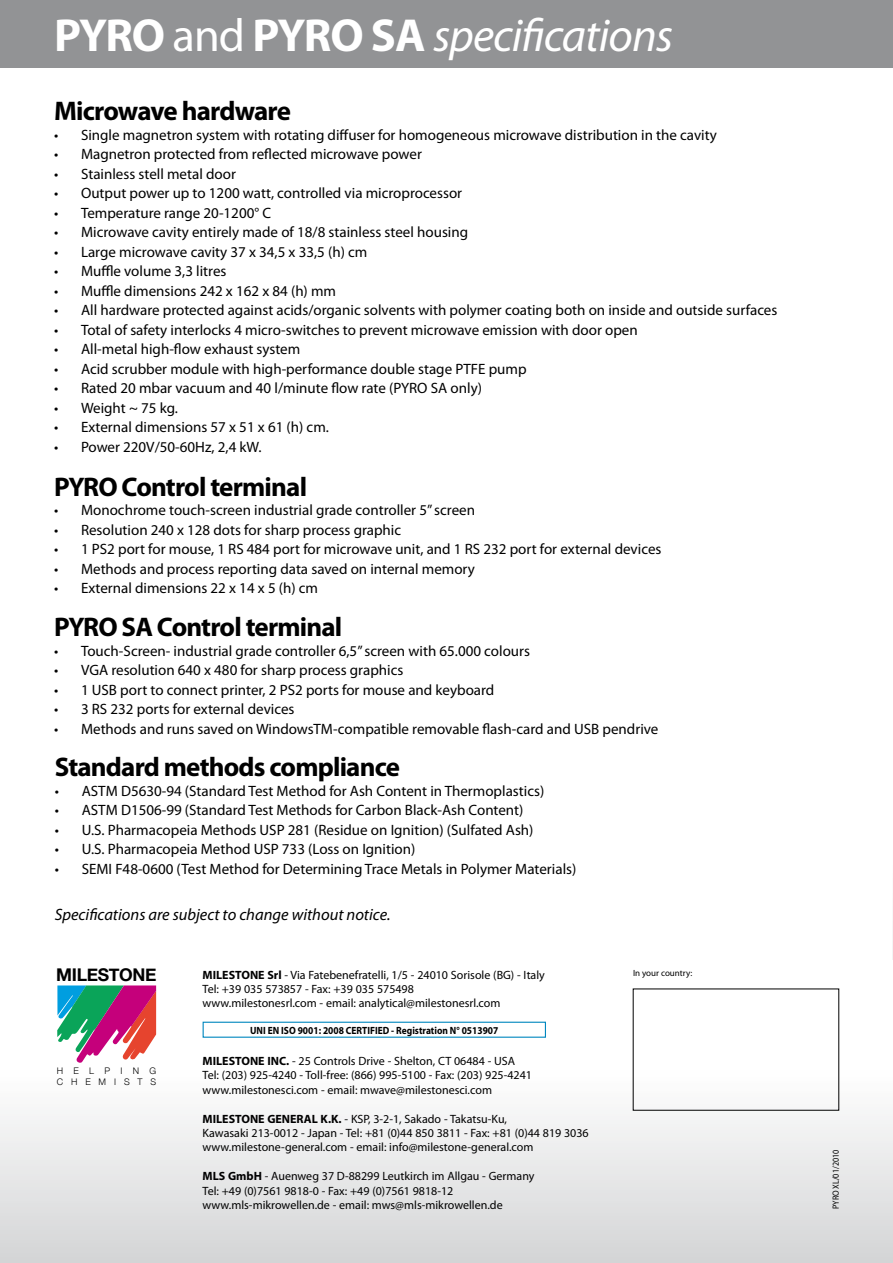
<style>
.page{position:relative;width:893px;height:1263px;background:#fff}
.page>*{position:absolute;margin:0;border:0;box-sizing:border-box;transform-origin:0 0}
.t1{font:italic 46.5px "Myriad Pro";letter-spacing:-.02em;color:#fff}
.t2{font:700 27px "Myriad Pro";letter-spacing:-.03em;color:#000}
.t3{font:700 17.55px "Helvetica Neue";letter-spacing:-.02em;color:#000}
.t4{font:italic 16.5px "Myriad Pro";color:#000}
.t5{font:15px "Myriad Pro";color:#000}
.t6{font:12px/14.4px "Myriad Pro";color:#000}
.t7{font:700 10.5px "Myriad Pro";color:#000;scale:.9 1}
.t8{font:300 9px/10.9px "Helvetica Neue";letter-spacing:.875em;color:#000}
.t9{font:9px "Myriad Pro";color:#000;scale:.9 1}
.t10{font:9px "Myriad Pro";color:#000}
.s1{font-weight:700;font-style:normal}
.s2{font-style:normal}
.s3{font-weight:700}
</style>
<div class="page">
<div style="left:0;top:960px;width:893px;height:303px;background:linear-gradient(to bottom,#fff,#d9dadb)"></div>
<div style="left:203px;top:1022px;width:342px;height:15px;background:#fff"></div>
<div style="left:203px;top:1022px;width:343px;height:16px;border:1px solid #0087bf"></div>
<svg style="left:57px;top:985px;width:99px;height:79px"></svg>
<div style="left:0;top:0;width:893px;height:68px;background:#929395"></div>
<h1 class="t1" style="left:54px;top:6px;width:621px"><span class="s1">PYRO</span> <span class="s2">and</span> <span class="s1">PYRO SA</span> specifications</h1>
<h2 class="t2" style="left:54px;top:93px;width:239px">Microwave hardware</h2>
<p class="t5" style="left:54px;top:126px;width:664px">• Single magnetron system with rotating diffuser for homogeneous microwave distribution in the cavity</p>
<p class="t5" style="left:54px;top:146px;width:369px">• Magnetron protected from reflected microwave power</p>
<p class="t5" style="left:54px;top:165px;width:183px">• Stainless stell metal door</p>
<p class="t5" style="left:54px;top:185px;width:410px">• Output power up to 1200 watt, controlled via microprocessor</p>
<p class="t5" style="left:54px;top:204px;width:219px">• Temperature range 20-1200° C</p>
<p class="t5" style="left:54px;top:224px;width:416px">• Microwave cavity entirely made of 18/8 stainless steel housing</p>
<p class="t5" style="left:54px;top:243px;width:315px">• Large microwave cavity 37 x 34,5 x 33,5 (h) cm</p>
<p class="t5" style="left:54px;top:263px;width:174px">• Muffle volume 3,3 litres</p>
<p class="t5" style="left:54px;top:282px;width:284px">• Muffle dimensions 242 x 162 x 84 (h) mm</p>
<p class="t5" style="left:54px;top:302px;width:725px">• All hardware protected against acids/organic solvents with polymer coating both on inside and outside surfaces</p>
<p class="t5" style="left:54px;top:321px;width:585px">• Total of safety interlocks 4 micro-switches to prevent microwave emission with door open</p>
<p class="t5" style="left:54px;top:341px;width:248px">• All-metal high-flow exhaust system</p>
<p class="t5" style="left:54px;top:360px;width:474px">• Acid scrubber module with high-performance double stage PTFE pump</p>
<p class="t5" style="left:54px;top:380px;width:429px">• Rated 20 mbar vacuum and 40 l/minute flow rate (PYRO SA only)</p>
<p class="t5" style="left:54px;top:399px;width:126px">• Weight ~ 75 kg.</p>
<p class="t5" style="left:54px;top:419px;width:276px">• External dimensions 57 x 51 x 61 (h) cm.</p>
<p class="t5" style="left:54px;top:438px;width:209px">• Power 220V/50-60Hz, 2,4 kW.</p>
<h2 class="t2" style="left:54px;top:469px;width:255px">PYRO Control terminal</h2>
<p class="t5" style="left:54px;top:502px;width:422px">• Monochrome touch-screen industrial grade controller 5” screen</p>
<p class="t5" style="left:54px;top:521px;width:349px">• Resolution 240 x 128 dots for sharp process graphic</p>
<p class="t5" style="left:54px;top:541px;width:609px">• 1 PS2 port for mouse, 1 RS 484 port for microwave unit, and 1 RS 232 port for external devices</p>
<p class="t5" style="left:54px;top:560px;width:422px">• Methods and process reporting data saved on internal memory</p>
<p class="t5" style="left:54px;top:580px;width:266px">• External dimensions 22 x 14 x 5 (h) cm</p>
<h2 class="t2" style="left:54px;top:609px;width:290px">PYRO SA Control terminal</h2>
<p class="t5" style="left:54px;top:642px;width:477px">• Touch-Screen- industrial grade controller 6,5” screen with 65.000 colours</p>
<p class="t5" style="left:54px;top:662px;width:351px">• VGA resolution 640 x 480 for sharp process graphics</p>
<p class="t5" style="left:54px;top:681px;width:442px">• 1 USB port to connect printer, 2 PS2 ports for mouse and keyboard</p>
<p class="t5" style="left:54px;top:701px;width:242px">• 3 RS 232 ports for external devices</p>
<p class="t5" style="left:54px;top:720px;width:606px">• Methods and runs saved on WindowsTM-compatible removable flash-card and USB pendrive</p>
<h2 class="t2" style="left:55px;top:750px;width:347px">Standard methods compliance</h2>
<p class="t5" style="left:55px;top:783px;width:491px">• ASTM D5630-94 (Standard Test Method for Ash Content in Thermoplastics)</p>
<p class="t5" style="left:55px;top:802px;width:470px">• ASTM D1506-99 (Standard Test Methods for Carbon Black-Ash Content)</p>
<p class="t5" style="left:55px;top:822px;width:480px">• U.S. Pharmacopeia Methods USP 281 (Residue on Ignition) (Sulfated Ash)</p>
<p class="t5" style="left:55px;top:841px;width:362px">• U.S. Pharmacopeia Method USP 733 (Loss on Ignition)</p>
<p class="t5" style="left:55px;top:861px;width:523px">• SEMI F48-0600 (Test Method for Determining Trace Metals in Polymer Materials)</p>
<p class="t4" style="left:55px;top:905px;width:337px">Specifications are subject to change without notice.</p>
<p class="t3" style="left:56px;top:964px;width:102px">MILESTONE</p>
<p class="t10" style="left:633px;top:968px;width:61px">In your country:</p>
<p class="t6" style="left:203px;top:967px;width:344px"><span class="s3">MILESTONE Srl</span> - Via Fatebenefratelli, 1/5 - 24010 Sorisole (BG) - Italy<br>Tel: +39 035 573857 - Fax: +39 035 575498<br>www.milestonesrl.com - email: analytical@milestonesrl.com</p>
<p class="t8" style="left:57px;top:1065px;width:101px">HELPING<br>CHEMISTS</p>
<p class="t7" style="left:250px;top:1024px;width:277px">UNI EN ISO 9001: 2008 CERTIFIED - Registration N° 0513907</p>
<p class="t6" style="left:203px;top:1054px;width:331px"><span class="s3">MILESTONE INC.</span> - 25 Controls Drive - Shelton, CT 06484 - USA<br>Tel: (203) 925-4240 - Toll-free: (866) 995-5100 - Fax: (203) 925-4241 www.milestonesci.com - email: mwave@milestonesci.com</p>
<p class="t6" style="left:203px;top:1111px;width:388px"><span class="s3">MILESTONE GENERAL K.K.</span> - KSP, 3-2-1, Sakado - Takatsu-Ku,<br>Kawasaki 213-0012 - Japan - Tel: +81 (0)44 850 3811 - Fax: +81 (0)44 819 3036 www.milestone-general.com - email: info@milestone-general.com</p>
<p class="t6" style="left:203px;top:1169px;width:333px"><span class="s3">MLS GmbH</span> - Auenweg 37 D-88299 Leutkirch im Allgau - Germany<br>Tel: +49 (0)7561 9818-0 - Fax: +49 (0)7561 9818-12 www.mls-mikrowellen.de - email: mws@mls-mikrowellen.de</p>
<p class="t9" style="left:831px;top:1209px;width:67px;rotate:-90deg">PYRO XL/01/2010</p>
</div>
